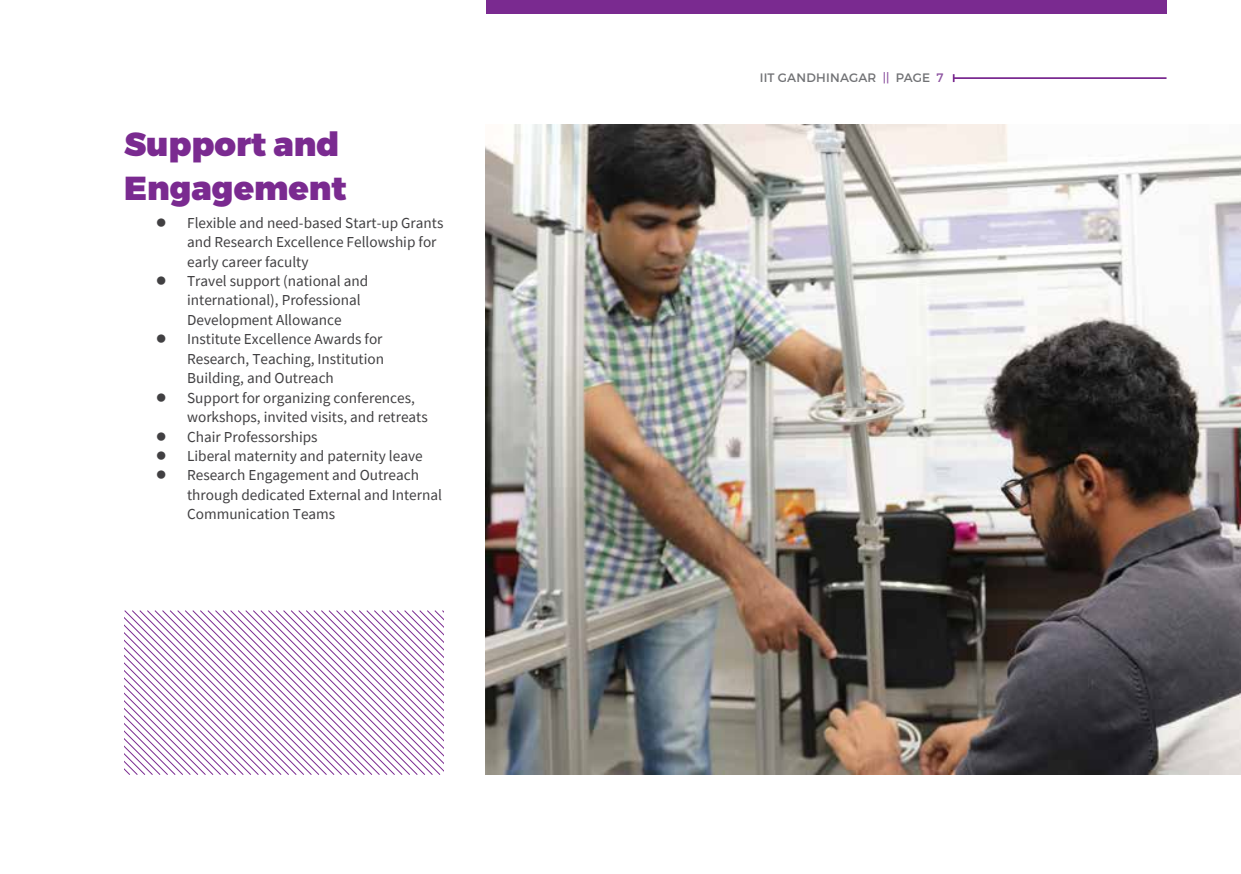
<style>
.page{position:relative;width:1241px;height:874px;background:#fff}
.page>*{position:absolute;margin:0;border:0;box-sizing:border-box;transform-origin:0 0}
.t1{font:900 33.25px/43.9px "Montserrat";color:#7a2a90}
.t2{font:15.22px/19.4px "Source Sans Pro";color:#414042}
.t3{font:12.25px "Montserrat";letter-spacing:.015em;color:#717275}
.s1{font-family:"Arial";font-size:19.25px}
.s2{color:#8d53a1}
</style>
<div class="page">
<hr style="left:953px;top:77px;width:213px;height:2px;background:#7a2a90">
<svg style="left:952px;top:74px;width:2px;height:8px"></svg>
<div style="left:485px;top:0;width:681px;height:14px;background:#7a2a90"></div>
<img style="left:485px;top:124px;width:755px;height:650px">
<svg style="left:124px;top:610px;width:319px;height:164px"></svg>
<h1 class="t1" style="left:124px;top:124px;width:224px">Support and<br>Engagement</h1>
<p class="t2" style="left:187px;top:213px;width:258px;text-indent:-31px"><span class="s1">●</span> Flexible and need-based Start-up Grants and Research Excellence Fellowship for early career faculty</p>
<p class="t2" style="left:187px;top:271px;width:183px;text-indent:-31px"><span class="s1">●</span> Travel support (national and international), Professional<br>Development Allowance</p>
<p class="t2" style="left:187px;top:329px;width:198px;text-align:justify;text-indent:-31px"><span class="s1">●</span> Institute Excellence Awards for Research, Teaching, Institution Building, and Outreach</p>
<p class="t2" style="left:187px;top:387px;width:242px;text-indent:-31px"><span class="s1">●</span> Support for organizing conferences, workshops, invited visits, and retreats</p>
<p class="t2" style="left:156px;top:426px;width:163px"><span class="s1">●</span> Chair Professorships</p>
<p class="t2" style="left:156px;top:446px;width:268px"><span class="s1">●</span> Liberal maternity and paternity leave</p>
<p class="t2" style="left:187px;top:465px;width:256px;text-indent:-31px"><span class="s1">●</span> Research Engagement and Outreach through dedicated External and Internal<br>Communication Teams</p>
<p class="t3" style="left:759px;top:71px;width:185px">IIT GANDHINAGAR <span class="s2">||</span> PAGE <span class="s2">7</span></p>
</div>
